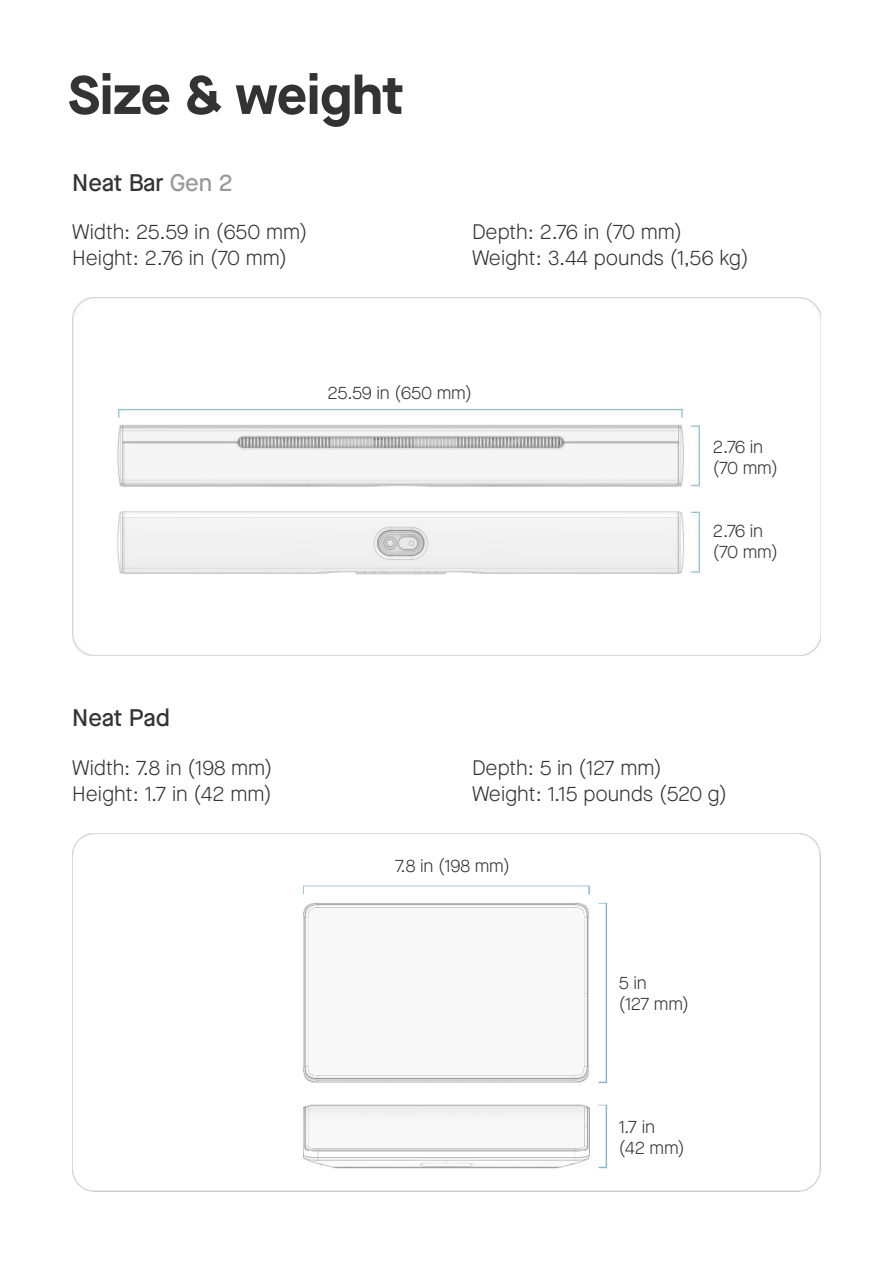
<style>
.page{position:relative;width:893px;height:1263px;background:#fff}
.page>*{position:absolute;margin:0;border:0;box-sizing:border-box;transform-origin:0 0}
.t1{font:700 54px "Maison Neue";color:#333}
.t2{font:500 24px "Maison Neue";color:#333}
.t3{font:300 21px/26.1px "Maison Neue";color:#333}
.t4{font:300 18px/21px "Maison Neue";letter-spacing:-.01em;color:#333}
.s1{color:#999}
</style>
<div class="page">
<img style="left:72px;top:298px;width:749px;height:358px">
<img style="left:72px;top:833px;width:749px;height:358px">
<h1 class="t1" style="left:68px;top:73px;width:337px">Size &amp; weight</h1>
<p class="t2" style="left:72px;top:173px;width:162px">Neat Bar <span class="s1">Gen 2</span></p>
<p class="t3" style="left:72px;top:220px;width:237px">Width: 25.59 in (650 mm)<br>Height: 2.76 in (70 mm)</p>
<p class="t3" style="left:472px;top:220px;width:278px">Depth: 2.76 in (70 mm)<br>Weight: 3.44 pounds (1,56 kg)</p>
<p class="t2" style="left:72px;top:709px;width:99px">Neat Pad</p>
<p class="t4" style="left:327px;top:383px;width:146px">25.59 in (650 mm)</p>
<p class="t4" style="left:713px;top:438px;width:66px">2.76 in (70 mm)</p>
<p class="t4" style="left:713px;top:522px;width:66px">2.76 in (70 mm)</p>
<p class="t3" style="left:72px;top:756px;width:202px">Width: 7.8 in (198 mm)<br>Height: 1.7 in (42 mm)</p>
<p class="t3" style="left:472px;top:756px;width:257px">Depth: 5 in (127 mm)<br>Weight: 1.15 pounds (520 g)</p>
<p class="t4" style="left:395px;top:856px;width:116px">7.8 in (198 mm)</p>
<p class="t4" style="left:619px;top:974px;width:72px">5 in<br>(127 mm)</p>
<p class="t4" style="left:619px;top:1117px;width:68px">1.7 in (42 mm)</p>
</div>
